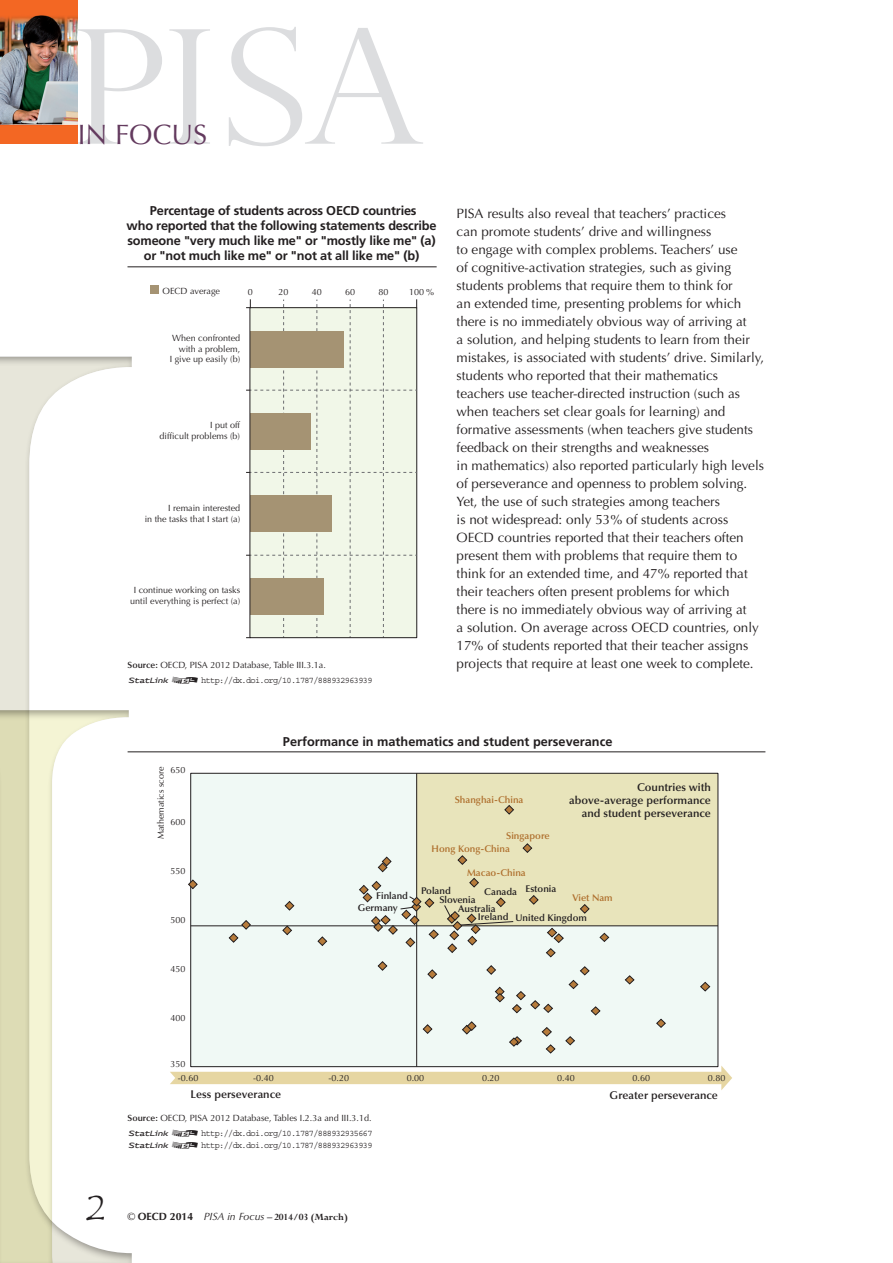
<style>
.page{position:relative;width:893px;height:1263px;background:#fff}
.page>*{position:absolute;margin:0;border:0;box-sizing:border-box;transform-origin:0 0}
.t1{font:36px "Tempus Sans ITC";color:#231f20}
.t2{font:28.05px "Optima LT Std";color:#633a5e}
.t3{font:13.5px/18px "Optima LT Std";color:#231f20}
.t4{font:700 12.75px/15px "Frutiger LT Std";letter-spacing:-.015em;color:#231f20;text-align:center}
.t5{font:600 11.25px/12.8px "Optima LT Std";color:#231f20;text-align:right}
.t6{font:700 10.5px "Perpetua Std";color:#231f20}
.t7{font:10.5px "Stat Link";color:#231f20}
.t8{font:600 9.75px/12px "Optima LT Std";color:#231f20}
.t9{font:600 9.75px "Optima LT Std";color:#af702e}
.t10{font:9px/10.5px "Optima LT Std";color:#231f20;text-align:right}
.t11{font:9px "Courier Std";letter-spacing:-.075em;color:#231f20;scale:.95 1}
.t12{font:9px "Stat Link";color:#231f20}
.s1{font-weight:600}
.s2{font-family:"Stat Link"}
.s3{font-family:"Stat Link";font-size:10.5px}
.s4{font-family:"Optima LT Std";font-weight:400}
.s5{font-family:"Optima LT Std"}
.s6{font-family:"Optima LT Std";font-weight:400;font-style:italic}
</style>
<div class="page">
<svg style="left:78px;top:27px;width:345px;height:119px"></svg>
<img style="left:0;top:0;width:78px;height:144px">
<div style="left:0;top:355px;width:132px;height:908px;background:#231f20;opacity:.4"></div>
<div style="left:0;top:709px;width:129px;height:554px;background:#231f20;opacity:.4"></div>
<hr style="left:127px;top:266px;width:310px;height:1px;background:#231f20">
<svg style="left:246px;top:299px;width:171px;height:339px;background:#dddecd"></svg>
<div style="left:150px;top:285px;width:9px;height:9px;background:#a59373"></div>
<div style="left:191px;top:773px;width:527px;height:294px;background:#f0f9f5"></div>
<div style="left:416px;top:773px;width:302px;height:153px;background:#e8e4bb"></div>
<hr style="left:416px;top:773px;width:1px;height:294px;background:#231f20">
<hr style="left:191px;top:925px;width:527px;height:1px;background:#231f20">
<svg style="left:170px;top:1065px;width:562px;height:25px"></svg>
<hr style="left:128px;top:751px;width:637px;height:1px;background:#231f20">
<svg style="left:580px;top:904px;width:9px;height:10px"></svg>
<svg style="left:523px;top:843px;width:9px;height:10px"></svg>
<svg style="left:504px;top:805px;width:10px;height:9px"></svg>
<svg style="left:486px;top:965px;width:10px;height:10px"></svg>
<svg style="left:600px;top:933px;width:9px;height:9px"></svg>
<svg style="left:427px;top:969px;width:10px;height:10px"></svg>
<svg style="left:546px;top:1044px;width:9px;height:9px"></svg>
<svg style="left:495px;top:987px;width:10px;height:15px"></svg>
<svg style="left:700px;top:982px;width:10px;height:9px"></svg>
<svg style="left:542px;top:1027px;width:10px;height:10px"></svg>
<svg style="left:509px;top:1036px;width:13px;height:11px"></svg>
<svg style="left:458px;top:855px;width:9px;height:10px"></svg>
<svg style="left:591px;top:1006px;width:9px;height:9px"></svg>
<svg style="left:565px;top:1036px;width:10px;height:9px"></svg>
<svg style="left:625px;top:975px;width:9px;height:9px"></svg>
<svg style="left:462px;top:1021px;width:14px;height:13px"></svg>
<svg style="left:423px;top:1024px;width:9px;height:10px"></svg>
<svg style="left:656px;top:1019px;width:10px;height:9px"></svg>
<svg style="left:569px;top:966px;width:20px;height:23px"></svg>
<svg style="left:318px;top:936px;width:9px;height:10px"></svg>
<svg style="left:282px;top:925px;width:10px;height:10px"></svg>
<svg style="left:378px;top:857px;width:13px;height:15px"></svg>
<svg style="left:188px;top:879px;width:10px;height:10px"></svg>
<svg style="left:546px;top:928px;width:18px;height:29px"></svg>
<svg style="left:378px;top:961px;width:9px;height:10px"></svg>
<svg style="left:229px;top:920px;width:22px;height:23px"></svg>
<svg style="left:529px;top:895px;width:9px;height:10px"></svg>
<svg style="left:512px;top:991px;width:41px;height:22px"></svg>
<svg style="left:285px;top:901px;width:9px;height:9px"></svg>
<svg style="left:359px;top:878px;width:155px;height:75px"></svg>
<h2 class="t2" style="left:78px;top:118px;width:131px">in Focus</h2>
<p class="t4" style="left:127px;top:204px;width:311px">Percentage of students across OECD countries<br>who reported that the following statements describe someone "very much like me" or "mostly like me" (a) or "not much like me" or "not at all like me" (b)</p>
<p class="t10" style="left:163px;top:285px;width:59px">OECD average</p>
<p class="t10" style="left:248px;top:287px;width:7px">0</p>
<p class="t10" style="left:279px;top:287px;width:12px">20</p>
<p class="t10" style="left:312px;top:287px;width:12px">40</p>
<p class="t10" style="left:345px;top:287px;width:12px">60</p>
<p class="t10" style="left:378px;top:287px;width:12px">80</p>
<p class="t10" style="left:409px;top:287px;width:26px">100 %</p>
<p class="t10" style="left:170px;top:333px;width:72px">When confronted with a problem,<br>I give up easily (b)</p>
<p class="t10" style="left:159px;top:420px;width:82px">I put off<br>difficult problems (b)</p>
<p class="t10" style="left:145px;top:503px;width:97px">I remain interested<br>in the tasks that I start (a)</p>
<p class="t10" style="left:130px;top:585px;width:112px;text-align:center">I continue working on tasks until everything is perfect (a)</p>
<p class="t10" style="left:128px;top:660px;width:200px"><span class="s1">Source:</span> OECD, PISA 2012 Database, Table III .3.1a.</p>
<p class="t12" style="left:128px;top:677px;width:43px">1</p>
<p class="t7" style="left:169px;top:676px;width:34px">2</p>
<p class="t11" style="left:201px;top:675px;width:182px">http://dx.doi.org/10.1787/888932963939</p>
<p class="t3" style="left:457px;top:205px;width:309px">PISA results also reveal that teachers’ practices<br>can promote students’ drive and willingness<br>to engage with complex problems. Teachers’ use<br>of cognitive‑activation strategies, such as giving students problems that require them to think for<br>an extended time, presenting problems for which there is no immediately obvious way of arriving at<br>a solution, and helping students to learn from their mistakes, is associated with students’ drive. Similarly, students who reported that their mathematics teachers use teacher-directed instruction (such as when teachers set clear goals for learning) and formative assessments (when teachers give students feedback on their strengths and weaknesses<br>in mathematics) also reported particularly high levels of perseverance and openness to problem solving.<br>Yet, the use of such strategies among teachers<br>is not widespread: only 53% of students across OECD countries reported that their teachers often present them with problems that require them to think for an extended time, and 47% reported that their teachers often present problems for which<br>there is no immediately obvious way of arriving at<br>a solution. On average across OECD countries, only 17% of students reported that their teacher assigns</p>
<p class="t3" style="left:457px;top:655px;width:299px">projects that require at least one week to complete.</p>
<p class="t10" style="left:156px;top:839px;width:74px;rotate:-90deg">Mathematics score</p>
<p class="t10" style="left:170px;top:765px;width:17px">650</p>
<p class="t10" style="left:170px;top:817px;width:17px">600</p>
<p class="t10" style="left:170px;top:866px;width:17px">550</p>
<p class="t10" style="left:170px;top:915px;width:17px">500</p>
<p class="t10" style="left:170px;top:964px;width:17px">450</p>
<p class="t10" style="left:170px;top:1013px;width:17px">400</p>
<p class="t10" style="left:170px;top:1058px;width:17px">350</p>
<p class="t4" style="left:283px;top:734px;width:331px">Performance in mathematics and student perseverance</p>
<p class="t5" style="left:569px;top:781px;width:143px">Countries with above-average performance and student perseverance</p>
<p class="t9" style="left:455px;top:794px;width:70px">Shanghai-China</p>
<p class="t9" style="left:506px;top:830px;width:45px">Singapore</p>
<p class="t8" style="left:358px;top:889px;width:52px;text-indent:19px">Finland<br>Germany</p>
<p class="t9" style="left:432px;top:843px;width:80px">Hong Kong-China</p>
<p class="t9" style="left:467px;top:867px;width:60px">Macao-China</p>
<p class="t8" style="left:484px;top:883px;width:74px">Canada Estonia</p>
<p class="t8" style="left:439px;top:886px;width:38px;line-height:9px;text-indent:-18px">Poland<br>Slovenia</p>
<p class="t9" style="left:572px;top:892px;width:42px">Viet Nam</p>
<p class="t8" style="left:458px;top:902px;width:39px">Australia</p>
<p class="t8" style="left:478px;top:911px;width:32px">Ireland</p>
<p class="t8" style="left:515px;top:912px;width:73px">United Kingdom</p>
<p class="t10" style="left:178px;top:1073px;width:22px">-0.60</p>
<p class="t10" style="left:253px;top:1073px;width:22px">-0.40</p>
<p class="t10" style="left:329px;top:1073px;width:22px">-0.20</p>
<p class="t10" style="left:407px;top:1073px;width:19px">0.00</p>
<p class="t10" style="left:482px;top:1073px;width:19px">0.20</p>
<p class="t10" style="left:557px;top:1073px;width:19px">0.40</p>
<p class="t10" style="left:633px;top:1073px;width:19px">0.60</p>
<p class="t10" style="left:708px;top:1073px;width:19px">0.80</p>
<p class="t5" style="left:191px;top:1088px;width:92px">Less perseverance</p>
<p class="t5" style="left:610px;top:1088px;width:110px">Greater perseverance</p>
<h1 class="t1" style="left:86px;top:1186px;width:22px">2</h1>
<p class="t10" style="left:128px;top:1113px;width:245px"><span class="s1">Source:</span> OECD, PISA 2012 Database, Tables I .2.3a and III .3.1d.</p>
<p class="t12" style="left:128px;top:1130px;width:43px">1</p>
<p class="t7" style="left:169px;top:1129px;width:34px">2</p>
<p class="t11" style="left:128px;top:1141px;width:259px"><span class="s2">1</span><span class="s3">2</span>http://dx.doi.org/10.1787/888932963939</p>
<p class="t11" style="left:201px;top:1128px;width:182px">http://dx.doi.org/10.1787/888932935667</p>
<p class="t6" style="left:128px;top:1212px;width:222px"><span class="s4">©</span> <span class="s5">OECD 2014</span> <span class="s6">PISA in Focus</span> – 2014/03 (March)</p>
</div>
